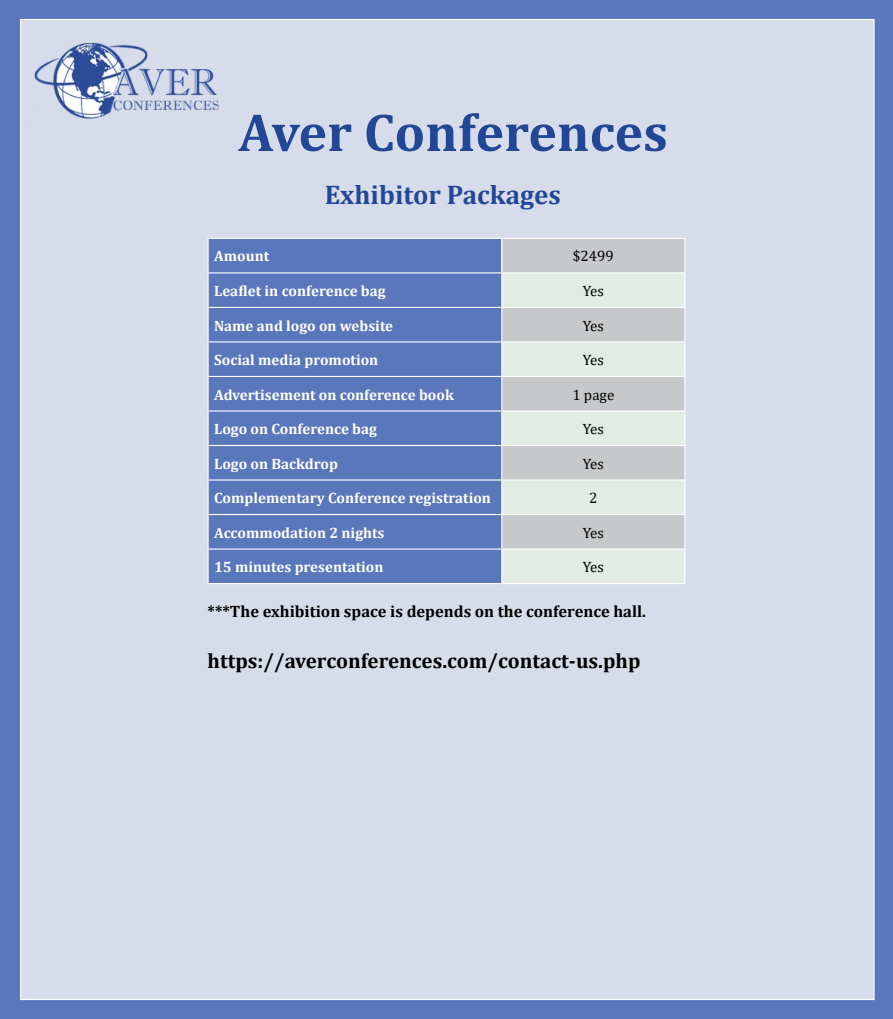
<style>
.page{position:relative;width:893px;height:1019px;background:#fff}
.page>*{position:absolute;margin:0;border:0;box-sizing:border-box;transform-origin:0 0}
.t1{font:700 54px "Cambria";color:#214796}
.t2{font:700 27px "Cambria";color:#214796}
.t3{font:700 21px "Cambria";color:#000}
.t4{font:700 16.5px "Cambria";color:#000}
.t5{font:700 15px "Cambria";color:#fff}
.t6{font:15px "Cambria";color:#000}
</style>
<div class="page">
<div style="left:0;top:0;width:893px;height:1018px;background:#5a77bb"></div>
<div style="left:20px;top:19px;width:854px;height:981px;background:#d7dcea;border:1px solid #fff"></div>
<div style="left:209px;top:239px;width:292px;height:344px;background:#5a77bb"></div>
<div style="left:502px;top:238px;width:183px;height:35px;background:#c7c8cb"></div>
<div style="left:502px;top:273px;width:182px;height:310px;background:#e2ece5"></div>
<svg style="left:502px;top:308px;width:182px;height:240px;fill:#c7c8c9"></svg>
<hr style="left:502px;top:238px;width:183px;height:1px;background:#fff">
<hr style="left:684px;top:239px;width:1px;height:33px;background:#fff">
<hr style="left:502px;top:272px;width:183px;height:1px;background:#fff">
<hr style="left:684px;top:273px;width:1px;height:34px;background:#fff">
<hr style="left:502px;top:307px;width:183px;height:1px;background:#fff">
<hr style="left:684px;top:308px;width:1px;height:33px;background:#fff">
<hr style="left:502px;top:341px;width:183px;height:1px;background:#fff">
<hr style="left:684px;top:342px;width:1px;height:34px;background:#fff">
<hr style="left:502px;top:376px;width:183px;height:1px;background:#fff">
<hr style="left:684px;top:377px;width:1px;height:33px;background:#fff">
<hr style="left:502px;top:410px;width:183px;height:1px;background:#fff">
<hr style="left:684px;top:411px;width:1px;height:34px;background:#fff">
<hr style="left:502px;top:445px;width:183px;height:1px;background:#fff">
<hr style="left:684px;top:446px;width:1px;height:33px;background:#fff">
<hr style="left:502px;top:479px;width:183px;height:1px;background:#fff">
<hr style="left:684px;top:480px;width:1px;height:34px;background:#fff">
<hr style="left:502px;top:514px;width:183px;height:1px;background:#fff">
<hr style="left:684px;top:515px;width:1px;height:33px;background:#fff">
<hr style="left:502px;top:548px;width:183px;height:1px;background:#fff">
<hr style="left:684px;top:549px;width:1px;height:34px;background:#fff">
<hr style="left:208px;top:239px;width:1px;height:33px;background:#fff">
<hr style="left:208px;top:273px;width:1px;height:34px;background:#fff">
<hr style="left:208px;top:308px;width:1px;height:33px;background:#fff">
<hr style="left:208px;top:342px;width:1px;height:34px;background:#fff">
<hr style="left:208px;top:377px;width:1px;height:33px;background:#fff">
<hr style="left:208px;top:411px;width:1px;height:34px;background:#fff">
<hr style="left:208px;top:446px;width:1px;height:33px;background:#fff">
<hr style="left:208px;top:480px;width:1px;height:34px;background:#fff">
<hr style="left:208px;top:515px;width:1px;height:33px;background:#fff">
<hr style="left:208px;top:549px;width:1px;height:34px;background:#fff">
<hr style="left:208px;top:238px;width:294px;height:1px;background:#fff">
<hr style="left:502px;top:583px;width:183px;height:1px;background:#fff">
<hr style="left:501px;top:239px;width:1px;height:33px;background:#fff">
<hr style="left:501px;top:273px;width:1px;height:34px;background:#fff">
<hr style="left:501px;top:308px;width:1px;height:33px;background:#fff">
<hr style="left:501px;top:342px;width:1px;height:34px;background:#fff">
<hr style="left:501px;top:377px;width:1px;height:33px;background:#fff">
<hr style="left:501px;top:411px;width:1px;height:34px;background:#fff">
<hr style="left:501px;top:446px;width:1px;height:33px;background:#fff">
<hr style="left:501px;top:480px;width:1px;height:34px;background:#fff">
<hr style="left:501px;top:515px;width:1px;height:33px;background:#fff">
<hr style="left:501px;top:549px;width:1px;height:34px;background:#fff">
<hr style="left:208px;top:272px;width:294px;height:1px;background:#fff">
<hr style="left:208px;top:307px;width:294px;height:1px;background:#fff">
<hr style="left:208px;top:341px;width:294px;height:1px;background:#fff">
<hr style="left:208px;top:376px;width:294px;height:1px;background:#fff">
<hr style="left:208px;top:410px;width:294px;height:1px;background:#fff">
<hr style="left:208px;top:445px;width:294px;height:1px;background:#fff">
<hr style="left:208px;top:479px;width:294px;height:1px;background:#fff">
<hr style="left:208px;top:514px;width:294px;height:1px;background:#fff">
<hr style="left:208px;top:548px;width:294px;height:1px;background:#fff">
<hr style="left:208px;top:583px;width:294px;height:1px;background:#fff">
<img style="left:30px;top:18px;width:208px;height:101px">
<h1 class="t1" style="left:238px;top:94px;width:431px">Aver Conferences</h1>
<h2 class="t2" style="left:325px;top:175px;width:238px">Exhibitor Packages</h2>
<p class="t5" style="left:214px;top:246px;width:57px">Amount</p>
<p class="t6" style="left:573px;top:247px;width:42px">$2499</p>
<p class="t5" style="left:214px;top:280px;width:173px">Leaflet in conference bag</p>
<p class="t6" style="left:583px;top:282px;width:22px">Yes</p>
<p class="t5" style="left:214px;top:315px;width:181px">Name and logo on website</p>
<p class="t6" style="left:583px;top:316px;width:22px">Yes</p>
<p class="t5" style="left:214px;top:349px;width:166px">Social media promotion</p>
<p class="t6" style="left:583px;top:351px;width:22px">Yes</p>
<p class="t5" style="left:214px;top:384px;width:241px">Advertisement on conference book</p>
<p class="t6" style="left:572px;top:385px;width:43px">1 page</p>
<p class="t5" style="left:214px;top:418px;width:164px">Logo on Conference bag</p>
<p class="t6" style="left:583px;top:420px;width:22px">Yes</p>
<p class="t5" style="left:214px;top:453px;width:125px">Logo on Backdrop</p>
<p class="t6" style="left:583px;top:454px;width:22px">Yes</p>
<p class="t5" style="left:214px;top:487px;width:278px">Complementary Conference registration</p>
<p class="t6" style="left:589px;top:489px;width:10px">2</p>
<p class="t5" style="left:214px;top:522px;width:172px">Accommodation 2 nights</p>
<p class="t6" style="left:583px;top:523px;width:22px">Yes</p>
<p class="t5" style="left:214px;top:556px;width:171px">15 minutes presentation</p>
<p class="t6" style="left:583px;top:558px;width:22px">Yes</p>
<p class="t4" style="left:208px;top:599px;width:440px">***The exhibition space is depends on the conference hall.</p>
<h3 class="t3" style="left:208px;top:646px;width:435px">https://averconferences.com/contact-us.php</h3>
</div>
